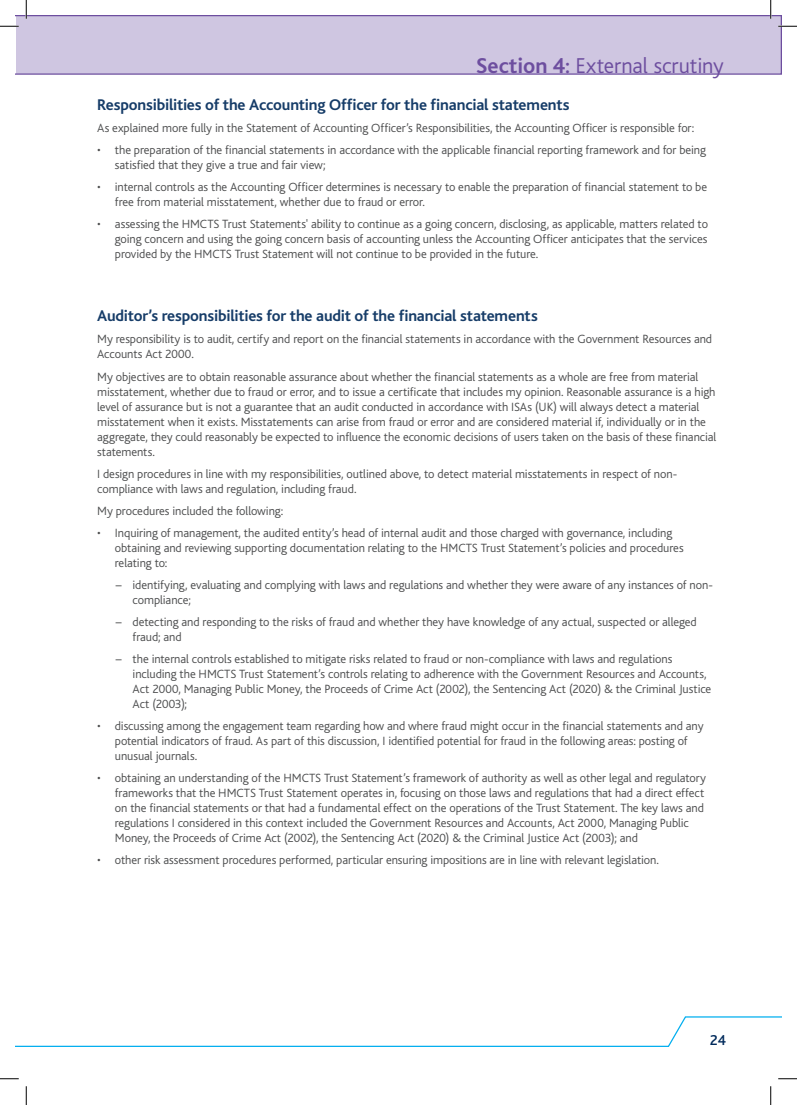
<style>
.page{position:relative;width:797px;height:1105px;background:#fff}
.page>*{position:absolute;margin:0;border:0;box-sizing:border-box;transform-origin:0 0}
.t1{font:300 22.5px "Bliss";letter-spacing:-.005em;color:#6d4e9f}
.t2{font:700 16.25px "Bliss";letter-spacing:-.01em;color:#163c68}
.t3{font:500 15px "Bliss";color:#002a5b}
.t4{font:300 12.5px/15px "Bliss";letter-spacing:-.005em;color:#4b4c4d}
.s1{font-weight:700}
.s2{font-weight:500}
</style>
<div class="page">
<svg style="left:16px;top:1016px;width:765px;height:73px"></svg>
<div style="left:16px;top:16px;width:765px;height:59px;background:#cfc6e1"></div>
<svg style="left:0;top:25px;width:19px;height:2px"></svg>
<svg style="left:778px;top:25px;width:19px;height:2px"></svg>
<svg style="left:0;top:1078px;width:19px;height:1px"></svg>
<svg style="left:778px;top:1078px;width:19px;height:1px"></svg>
<svg style="left:25px;top:0;width:2px;height:19px"></svg>
<svg style="left:25px;top:1086px;width:2px;height:19px"></svg>
<svg style="left:770px;top:0;width:1px;height:19px"></svg>
<svg style="left:770px;top:1086px;width:1px;height:19px"></svg>
<h1 class="t1" style="left:476px;top:54px;width:249px"><span class="s1">Section 4</span><span class="s2">:</span> External scrutiny</h1>
<h2 class="t2" style="left:97px;top:96px;width:474px">Responsibilities of the Accounting Officer for the financial statements</h2>
<p class="t4" style="left:97px;top:120px;width:598px">As explained more fully in the Statement of Accounting Officer’s Responsibilities, the Accounting Officer is responsible for:</p>
<p class="t4" style="left:115px;top:142px;width:592px;text-indent:-18px">• the preparation of the financial statements in accordance with the applicable financial reporting framework and for being satisfied that they give a true and fair view;</p>
<p class="t4" style="left:115px;top:179px;width:594px;text-indent:-18px">• internal controls as the Accounting Officer determines is necessary to enable the preparation of financial statement to be free from material misstatement, whether due to fraud or error.</p>
<p class="t4" style="left:115px;top:217px;width:594px;text-align:justify;text-indent:-18px">• assessing the HMCTS Trust Statements' ability to continue as a going concern, disclosing, as applicable, matters related to going concern and using the going concern basis of accounting unless the Accounting Officer anticipates that the services provided by the HMCTS Trust Statement will not continue to be provided in the future.</p>
<h2 class="t2" style="left:97px;top:308px;width:442px">Auditor’s responsibilities for the audit of the financial statements</h2>
<p class="t4" style="left:97px;top:332px;width:616px">My responsibility is to audit, certify and report on the financial statements in accordance with the Government Resources and<br>Accounts Act 2000.</p>
<p class="t4" style="left:97px;top:369px;width:621px">My objectives are to obtain reasonable assurance about whether the financial statements as a whole are free from material misstatement, whether due to fraud or error, and to issue a certificate that includes my opinion. Reasonable assurance is a high level of assurance but is not a guarantee that an audit conducted in accordance with ISAs (UK) will always detect a material misstatement when it exists. Misstatements can arise from fraud or error and are considered material if, individually or in the aggregate, they could reasonably be expected to influence the economic decisions of users taken on the basis of these financial statements.</p>
<p class="t4" style="left:97px;top:466px;width:581px">I design procedures in line with my responsibilities, outlined above, to detect material misstatements in respect of non&shy;compliance with laws and regulation, including fraud.</p>
<p class="t4" style="left:97px;top:503px;width:187px">My procedures included the following:</p>
<p class="t4" style="left:115px;top:525px;width:570px;text-indent:-18px">• Inquiring of management, the audited entity’s head of internal audit and those charged with governance, including obtaining and reviewing supporting documentation relating to the HMCTS Trust Statement’s policies and procedures relating to:</p>
<p class="t4" style="left:133px;top:577px;width:582px;text-indent:-18px">− identifying, evaluating and complying with laws and regulations and whether they were aware of any instances of non&shy;compliance;</p>
<p class="t4" style="left:133px;top:615px;width:565px;text-indent:-18px">− detecting and responding to the risks of fraud and whether they have knowledge of any actual, suspected or alleged fraud; and</p>
<p class="t4" style="left:133px;top:652px;width:580px;text-indent:-18px">− the internal controls established to mitigate risks related to fraud or non-compliance with laws and regulations including the HMCTS Trust Statement’s controls relating to adherence with the Government Resources and Accounts, Act 2000, Managing Public Money, the Proceeds of Crime Act (2002), the Sentencing Act (2020) &amp; the Criminal Justice Act (2003);</p>
<p class="t4" style="left:115px;top:719px;width:590px;text-indent:-18px">• discussing among the engagement team regarding how and where fraud might occur in the financial statements and any potential indicators of fraud. As part of this discussion, I identified potential for fraud in the following areas: posting of unusual journals.</p>
<p class="t4" style="left:115px;top:771px;width:593px;text-indent:-18px">• obtaining an understanding of the HMCTS Trust Statement’s framework of authority as well as other legal and regulatory frameworks that the HMCTS Trust Statement operates in, focusing on those laws and regulations that had a direct effect on the financial statements or that had a fundamental effect on the operations of the Trust Statement. The key laws and regulations I considered in this context included the Government Resources and Accounts, Act 2000, Managing Public Money, the Proceeds of Crime Act (2002), the Sentencing Act (2020) &amp; the Criminal Justice Act (2003); and</p>
<p class="t4" style="left:97px;top:853px;width:563px">• other risk assessment procedures performed, particular ensuring impositions are in line with relevant legislation.</p>
<p class="t3" style="left:709px;top:1032px;width:17px">24</p>
</div>
